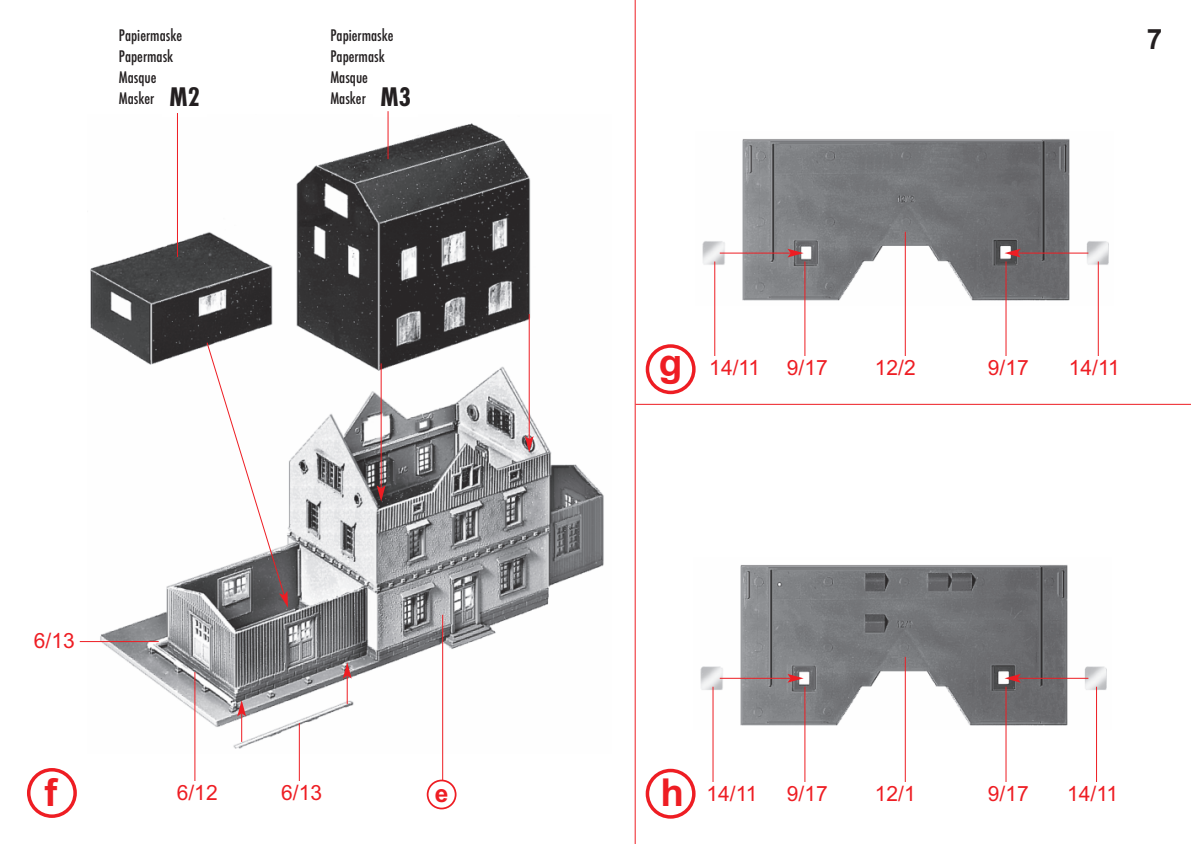
<style>
.page{position:relative;width:1191px;height:844px;background:#fff}
.page>*{position:absolute;margin:0;border:0;box-sizing:border-box;transform-origin:0 0}
.t1{font:700 38.5px "Arial";color:#ee1d23}
.t2{font:28px "Futura EF Bold Con";color:#231f20}
.t3{font:700 28px "Arial";color:#231f20}
.t4{font:700 24.5px "Arial";color:#ee1d23}
.t5{font:21px "Arial";color:#ee1d23}
.t6{font:17.5px/21px "Futura EF Medium Con";color:#231f20}
.s1{font-family:"Futura EF Bold Con";font-size:28px}
</style>
<div class="page">
<img style="left:88px;top:116px;width:516px;height:637px">
<img style="left:702px;top:139px;width:407px;height:166px">
<img style="left:700px;top:564px;width:407px;height:165px">
<hr style="left:635px;top:404px;width:556px;height:1px;background:#ee1d23">
<hr style="left:635px;top:0;width:1px;height:843px;background:#ee1d23">
<svg style="left:27px;top:768px;width:50px;height:49px"></svg>
<svg style="left:645px;top:344px;width:50px;height:50px"></svg>
<svg style="left:645px;top:768px;width:50px;height:50px"></svg>
<hr style="left:299px;top:722px;width:1px;height:60px;background:#ee1d23">
<hr style="left:442px;top:614px;width:1px;height:165px;background:#ee1d23">
<div style="left:279px;top:781px;width:53px;height:26px;background:#fff"></div>
<hr style="left:804px;top:261px;width:1px;height:95px;background:#ee1d23">
<hr style="left:714px;top:261px;width:1px;height:95px;background:#ee1d23">
<hr style="left:1097px;top:261px;width:1px;height:95px;background:#ee1d23">
<hr style="left:1005px;top:261px;width:1px;height:95px;background:#ee1d23">
<hr style="left:905px;top:232px;width:1px;height:124px;background:#ee1d23">
<hr style="left:194px;top:671px;width:1px;height:111px;background:#ee1d23">
<div style="left:175px;top:781px;width:53px;height:26px;background:#fff"></div>
<hr style="left:381px;top:363px;width:1px;height:125px;background:#ee1d23">
<svg style="left:377px;top:485px;width:8px;height:16px"></svg>
<svg style="left:237px;top:700px;width:9px;height:41px"></svg>
<svg style="left:343px;top:662px;width:8px;height:41px"></svg>
<hr style="left:529px;top:314px;width:1px;height:125px;background:#ee1d23">
<svg style="left:525px;top:436px;width:8px;height:16px"></svg>
<hr style="left:720px;top:252px;width:70px;height:1px;background:#ee1d23">
<svg style="left:787px;top:249px;width:16px;height:8px"></svg>
<hr style="left:1017px;top:252px;width:71px;height:1px;background:#ee1d23">
<svg style="left:1004px;top:249px;width:16px;height:8px"></svg>
<svg style="left:206px;top:341px;width:82px;height:266px"></svg>
<hr style="left:80px;top:641px;width:79px;height:1px;background:#ee1d23">
<svg style="left:427px;top:779px;width:29px;height:30px"></svg>
<hr style="left:804px;top:686px;width:1px;height:95px;background:#ee1d23">
<hr style="left:712px;top:686px;width:1px;height:95px;background:#ee1d23">
<hr style="left:1096px;top:686px;width:1px;height:95px;background:#ee1d23">
<hr style="left:1005px;top:686px;width:1px;height:95px;background:#ee1d23">
<hr style="left:905px;top:656px;width:1px;height:125px;background:#ee1d23">
<hr style="left:720px;top:677px;width:70px;height:1px;background:#ee1d23">
<svg style="left:787px;top:673px;width:16px;height:9px"></svg>
<hr style="left:1017px;top:677px;width:71px;height:1px;background:#ee1d23">
<svg style="left:1004px;top:673px;width:16px;height:9px"></svg>
<hr style="left:177px;top:113px;width:1px;height:144px;background:#ee1d23">
<hr style="left:387px;top:111px;width:1px;height:48px;background:#ee1d23">
<p class="t6" style="left:119px;top:25px;width:65px">Papiermaske<br>Papermask<br>Masque<br>Masker</p>
<p class="t6" style="left:330px;top:25px;width:65px">Papiermaske<br>Papermask<br>Masque</p>
<h2 class="t2" style="left:170px;top:86px;width:32px">M2</h2>
<p class="t6" style="left:330px;top:88px;width:82px">Masker <span class="s1">M3</span></p>
<h2 class="t3" style="left:1146px;top:23px;width:17px">7</h2>
<p class="t5" style="left:34px;top:628px;width:42px">6/13</p>
<h1 class="t1" style="left:44px;top:770px;width:14px">f</h1>
<h1 class="t1" style="left:659px;top:340px;width:25px">g</h1>
<p class="t5" style="left:709px;top:356px;width:52px">14/11</p>
<p class="t5" style="left:787px;top:356px;width:42px">9/17</p>
<p class="t5" style="left:875px;top:356px;width:42px">12/2</p>
<p class="t5" style="left:988px;top:356px;width:42px">9/17</p>
<p class="t5" style="left:1068px;top:356px;width:52px">14/11</p>
<p class="t5" style="left:281px;top:780px;width:42px">6/13</p>
<h1 class="t1" style="left:660px;top:770px;width:25px">h</h1>
<p class="t5" style="left:177px;top:780px;width:42px">6/12</p>
<h3 class="t4" style="left:435px;top:778px;width:15px">e</h3>
<p class="t5" style="left:706px;top:780px;width:52px">14/11</p>
<p class="t5" style="left:787px;top:780px;width:42px">9/17</p>
<p class="t5" style="left:875px;top:780px;width:42px">12/1</p>
<p class="t5" style="left:988px;top:780px;width:42px">9/17</p>
<p class="t5" style="left:1067px;top:780px;width:52px">14/11</p>
</div>
